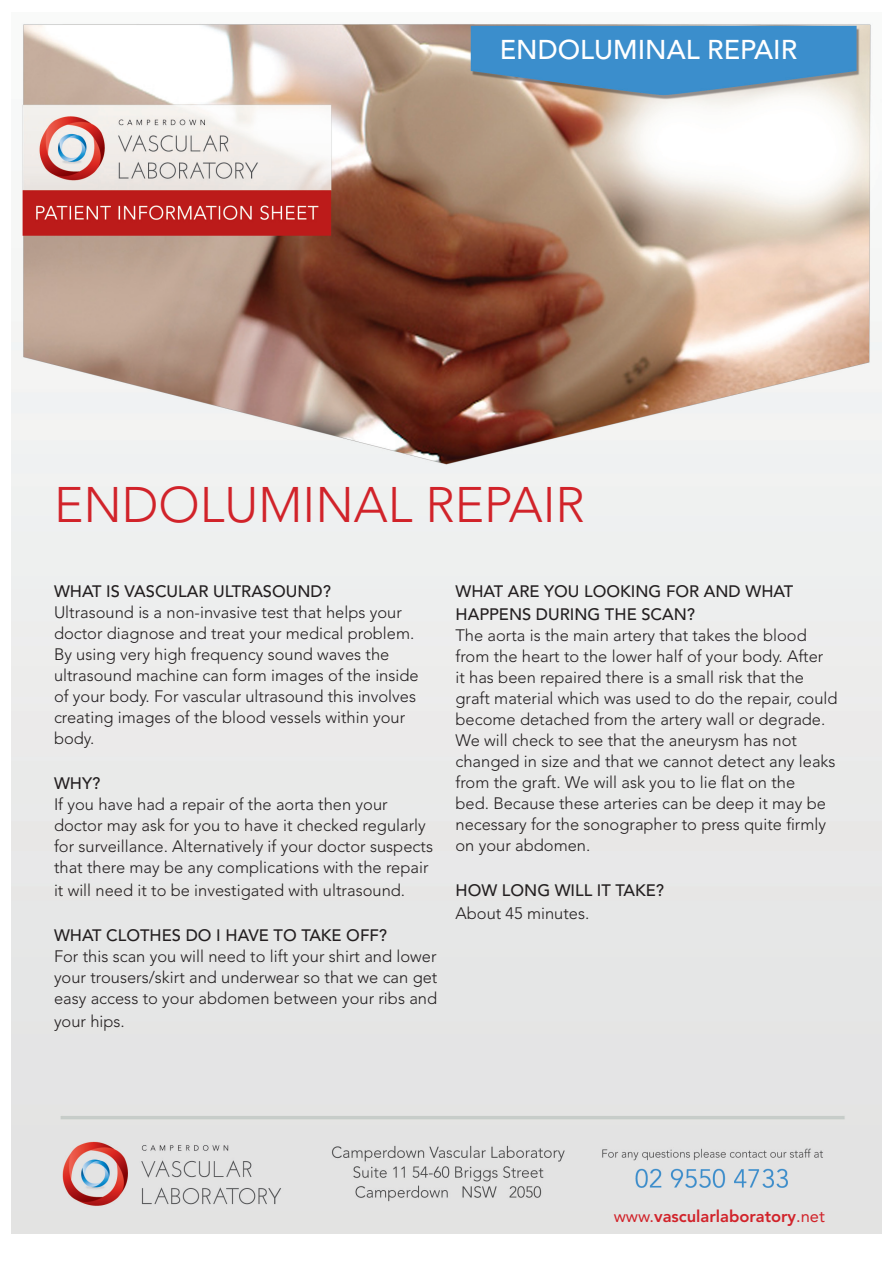
<style>
.page{position:relative;width:893px;height:1263px;background:#fff}
.page>*{position:absolute;margin:0;border:0;box-sizing:border-box;transform-origin:0 0}
.t1{font:300 49.5px "Avenir";color:#d1232a}
.t2{font:500 27px "Avenir";color:#fff}
.t3{font:300 16.5px/21px "Avenir";color:#231f20}
.t4{font:500 16.5px/22.5px "Avenir";color:#231f20}
.t5{font:800 16.5px "Avenir";color:#d1232a}
.s1{font-weight:400}
</style>
<div class="page">
<img style="left:11px;top:24px;width:871px;height:1209px">
<h2 class="t2" style="left:500px;top:34px;width:299px">ENDOLUMINAL REPAIR</h2>
<h1 class="t1" style="left:54px;top:476px;width:532px">ENDOLUMINAL REPAIR</h1>
<p class="t4" style="left:54px;top:581px;width:279px">WHAT IS VASCULAR ULTRASOUND?</p>
<p class="t3" style="left:54px;top:602px;width:366px">Ultrasound is a non-invasive test that helps your doctor diagnose and treat your medical problem.<br>By using very high frequency sound waves the ultrasound machine can form images of the inside of your body. For vascular ultrasound this involves creating images of the blood vessels within your body.</p>
<p class="t4" style="left:54px;top:773px;width:48px">WHY?</p>
<p class="t3" style="left:54px;top:794px;width:380px">If you have had a repair of the aorta then your doctor may ask for you to have it checked regularly for surveillance. Alternatively if your doctor suspects that there may be any complications with the repair</p>
<p class="t3" style="left:54px;top:880px;width:353px">it will need it to be investigated with ultrasound.</p>
<p class="t4" style="left:54px;top:924px;width:335px">WHAT CLOTHES DO I HAVE TO TAKE OFF?</p>
<p class="t3" style="left:54px;top:946px;width:385px;text-align:justify">For this scan you will need to lift your shirt and lower your trousers/skirt and underwear so that we can get easy access to your abdomen between your ribs and</p>
<p class="t3" style="left:54px;top:1010px;width:72px">your hips.</p>
<p class="t4" style="left:455px;top:581px;width:339px">WHAT ARE YOU LOOKING FOR AND WHAT<br>HAPPENS DURING THE SCAN?</p>
<p class="t3" style="left:455px;top:625px;width:384px">The aorta is the main artery that takes the blood from the heart to the lower half of your body. After<br>it has been repaired there is a small risk that the graft material which was used to do the repair, could become detached from the artery wall or degrade.<br>We will check to see that the aneurysm has not changed in size and that we cannot detect any leaks from the graft. We will ask you to lie flat on the<br>bed. Because these arteries can be deep it may be necessary for the sonographer to press quite firmly on your abdomen.</p>
<p class="t4" style="left:455px;top:879px;width:210px">HOW LONG WILL IT TAKE?</p>
<p class="t3" style="left:455px;top:902px;width:135px">About 45 minutes.</p>
<p class="t5" style="left:614px;top:1206px;width:213px"><span class="s1">www.</span>vascularlaboratory<span class="s1">.net</span></p>
</div>
